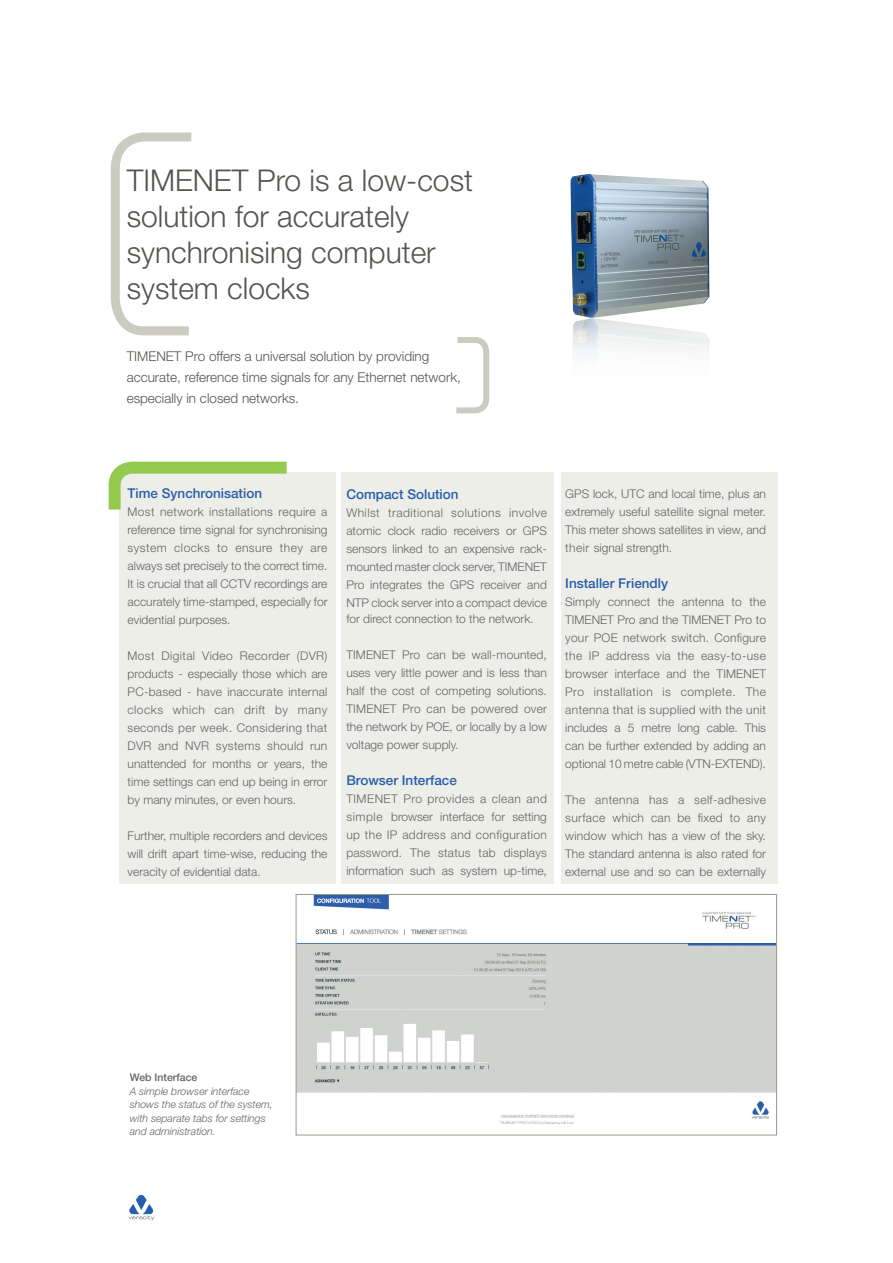
<style>
.page{position:relative;width:893px;height:1263px;background:#fff}
.page>*{position:absolute;margin:0;border:0;box-sizing:border-box;transform-origin:0 0}
.t1{font:300 30px/36px "Helvetica Neue LT Std";color:#52564f}
.t2{font:300 13.5px/21px "Helvetica Neue LT Std";color:#52564f}
.t3{font:500 13.5px "Helvetica Neue LT Std";color:#275eac}
.t4{font:300 12px/18px "Helvetica Neue LT Std";color:#636366;text-align:justify}
.t5{font:italic 300 10.5px/13.5px "Helvetica Neue LT Std";color:#636366}
.t6{font:500 10.5px "Helvetica Neue LT Std";color:#636366}
</style>
<div class="page">
<img style="left:570px;top:174px;width:139px;height:181px">
<div style="left:561px;top:473px;width:217px;height:411px;background:#ebece6"></div>
<div style="left:119px;top:473px;width:216px;height:411px;background:#ebece6"></div>
<div style="left:341px;top:473px;width:213px;height:411px;background:#ebece6"></div>
<svg style="left:110px;top:132px;width:82px;height:204px"></svg>
<svg style="left:456px;top:337px;width:34px;height:77px"></svg>
<svg style="left:108px;top:461px;width:191px;height:49px"></svg>
<svg style="left:129px;top:1195px;width:25px;height:25px"></svg>
<img style="left:298px;top:896px;width:477px;height:229px">
<div style="left:296px;top:894px;width:481px;height:241px;border:1px solid #9a988c"></div>
<h1 class="t1" style="left:127px;top:162px;width:348px">TIMENET Pro is a low-cost solution for accurately synchronising computer system clocks</h1>
<p class="t2" style="left:127px;top:345px;width:336px">TIMENET Pro offers a universal solution by providing accurate, reference time signals for any Ethernet network, especially in closed networks.</p>
<p class="t3" style="left:128px;top:485px;width:136px">Time Synchronisation</p>
<p class="t4" style="left:128px;top:503px;width:201px">Most network installations require a reference time signal for synchronising system clocks to ensure they are always set precisely to the correct time.<br>It is crucial that all CCTV recordings are accurately time-stamped, especially for evidential purposes.</p>
<p class="t4" style="left:128px;top:647px;width:201px">Most Digital Video Recorder (DVR) products - especially those which are PC-based - have inaccurate internal clocks which can drift by many seconds per week. Considering that DVR and NVR systems should run unattended for months or years, the time settings can end up being in error by many minutes, or even hours.</p>
<p class="t4" style="left:128px;top:827px;width:201px">Further, multiple recorders and devices will drift apart time-wise, reducing the veracity of evidential data.</p>
<p class="t3" style="left:346px;top:486px;width:114px">Compact Solution</p>
<p class="t4" style="left:346px;top:503px;width:202px">Whilst traditional solutions involve atomic clock radio receivers or GPS sensors linked to an expensive rack&shy;mounted master clock server, TIMENET Pro integrates the GPS receiver and NTP clock server into a compact device</p>
<p class="t4" style="left:346px;top:610px;width:189px">for direct connection to the network.</p>
<p class="t4" style="left:346px;top:646px;width:202px">TIMENET Pro can be wall-mounted, uses very little power and is less than half the cost of competing solutions.<br>TIMENET Pro can be powered over the network by POE, or locally by a low voltage power supply.</p>
<p class="t3" style="left:346px;top:772px;width:112px">Browser Interface</p>
<p class="t4" style="left:346px;top:790px;width:202px">TIMENET Pro provides a clean and simple browser interface for setting up the IP address and configuration password. The status tab displays information such as system up-time,</p>
<p class="t4" style="left:565px;top:485px;width:202px">GPS lock, UTC and local time, plus an extremely useful satellite signal meter.<br>This meter shows satellites in view, and their signal strength.</p>
<p class="t3" style="left:565px;top:575px;width:104px">Installer Friendly</p>
<p class="t4" style="left:565px;top:593px;width:202px">Simply connect the antenna to the TIMENET Pro and the TIMENET Pro to your POE network switch. Configure the IP address via the easy-to-use browser interface and the TIMENET Pro installation is complete. The antenna that is supplied with the unit includes a 5 metre long cable. This can be further extended by adding an optional 10 metre cable (VTN-EXTEND).</p>
<p class="t4" style="left:565px;top:791px;width:202px">The antenna has a self-adhesive surface which can be fixed to any window which has a view of the sky.<br>The standard antenna is also rated for external use and so can be externally</p>
<p class="t6" style="left:130px;top:1071px;width:69px">Web Interface</p>
<p class="t5" style="left:130px;top:1084px;width:145px">A simple browser interface shows the status of the system, with separate tabs for settings and administration.</p>
</div>
